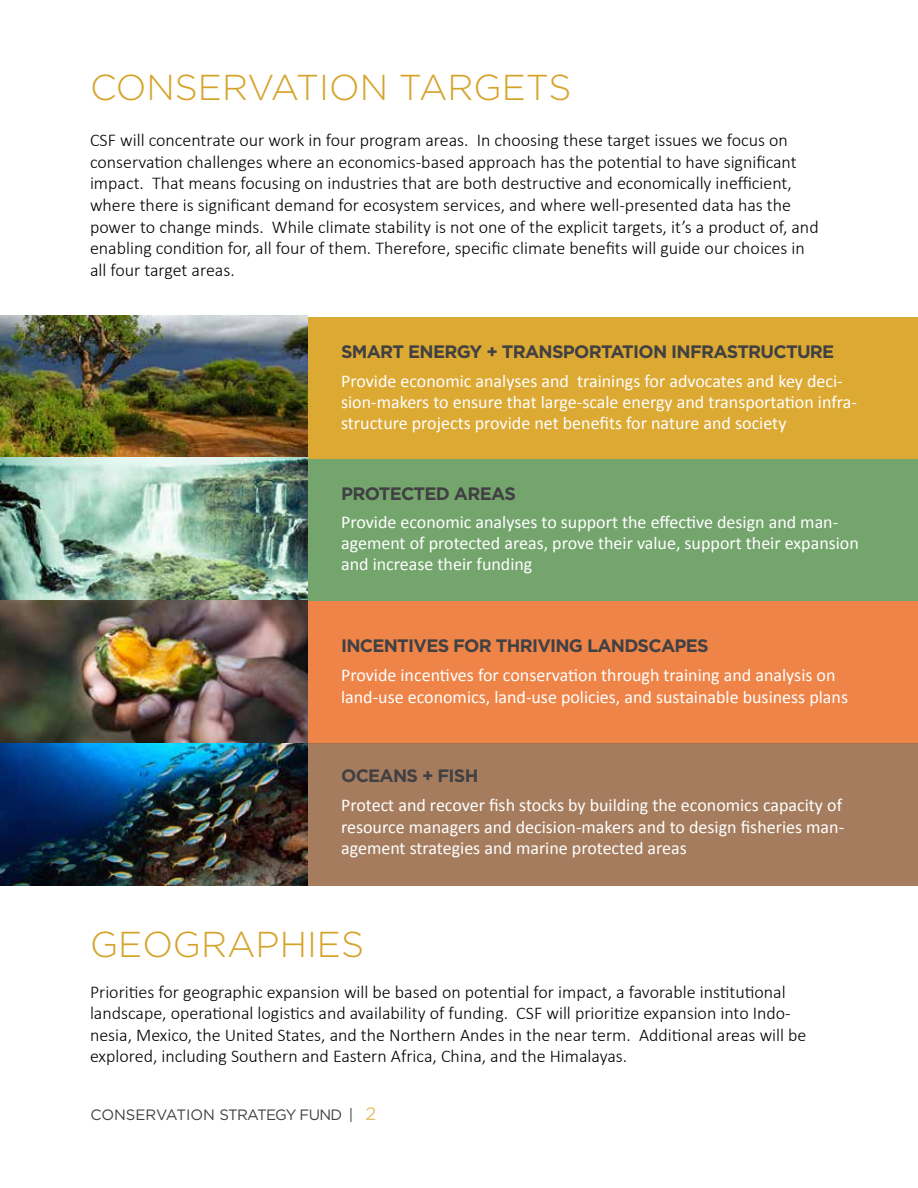
<style>
.page{position:relative;width:918px;height:1188px;background:#fff}
.page>*{position:absolute;margin:0;border:0;box-sizing:border-box;transform-origin:0 0}
.t1{font:300 36px "Gotham";color:#d5a32a}
.t2{font:300 18px/21.6px "Calibri";color:#000}
.t3{font:18px/21px "Calibri";color:#fff}
.t4{font:700 18px "Gotham";letter-spacing:-.04em;color:#414042}
.t5{font:15px "Gotham";letter-spacing:-.05em;color:#000}
.s1{font-size:18px;color:#dca933}
</style>
<div class="page">
<div style="left:308px;top:317px;width:610px;height:142px;background:#dca933"></div>
<div style="left:308px;top:459px;width:610px;height:143px;background:#74a56d"></div>
<div style="left:308px;top:602px;width:610px;height:142px;background:#ee8448"></div>
<div style="left:308px;top:743px;width:610px;height:143px;background:#a57d5e"></div>
<img style="left:0;top:316px;width:308px;height:284px">
<img style="left:0;top:600px;width:308px;height:286px">
<h1 class="t1" style="left:90px;top:68px;width:483px">CONSERVATION TARGETS</h1>
<p class="t2" style="left:90px;top:128px;width:730px">CSF will concentrate our work in four program areas. In choosing these target issues we focus on conservation challenges where an economics-based approach has the potential to have significant impact. That means focusing on industries that are both destructive and economically inefficient, where there is significant demand for ecosystem services, and where well-presented data has the power to change minds. While climate stability is not one of the explicit targets, it’s a product of, and enabling condition for, all four of them. Therefore, specific climate benefits will guide our choices in all four target areas.</p>
<p class="t4" style="left:341px;top:341px;width:495px">SMART ENERGY + TRANSPORTATION INFRASTRUCTURE</p>
<p class="t3" style="left:341px;top:370px;width:517px">Provide economic analyses and trainings for advocates and key deci&shy;sion-makers to ensure that large-scale energy and transportation infra&shy;structure projects provide net benefits for nature and society</p>
<p class="t4" style="left:341px;top:484px;width:176px">PROTECTED AREAS</p>
<p class="t3" style="left:341px;top:511px;width:519px">Provide economic analyses to support the effective design and man&shy;agement of protected areas, prove their value, support their expansion and increase their funding</p>
<p class="t4" style="left:341px;top:636px;width:369px">INCENTIVES FOR THRIVING LANDSCAPES</p>
<p class="t3" style="left:341px;top:665px;width:508px;line-height:21.6px">Provide incentives for conservation through training and analysis on land-use economics, land-use policies, and sustainable business plans</p>
<p class="t4" style="left:341px;top:765px;width:139px">OCEANS + FISH</p>
<p class="t3" style="left:341px;top:794px;width:505px;line-height:21.6px;text-align:justify">Protect and recover fish stocks by building the economics capacity of resource managers and decision-makers and to design fisheries man&shy;agement strategies and marine protected areas</p>
<h1 class="t1" style="left:90px;top:924px;width:276px">GEOGRAPHIES</h1>
<p class="t2" style="left:90px;top:980px;width:718px">Priorities for geographic expansion will be based on potential for impact, a favorable institutional landscape, operational logistics and availability of funding. CSF will prioritize expansion into Indo&shy;nesia, Mexico, the United States, and the Northern Andes in the near term. Additional areas will be explored, including Southern and Eastern Africa, China, and the Himalayas.</p>
<p class="t5" style="left:91px;top:1107px;width:287px">CONSERVATION STRATEGY FUND | <span class="s1">2</span></p>
</div>
